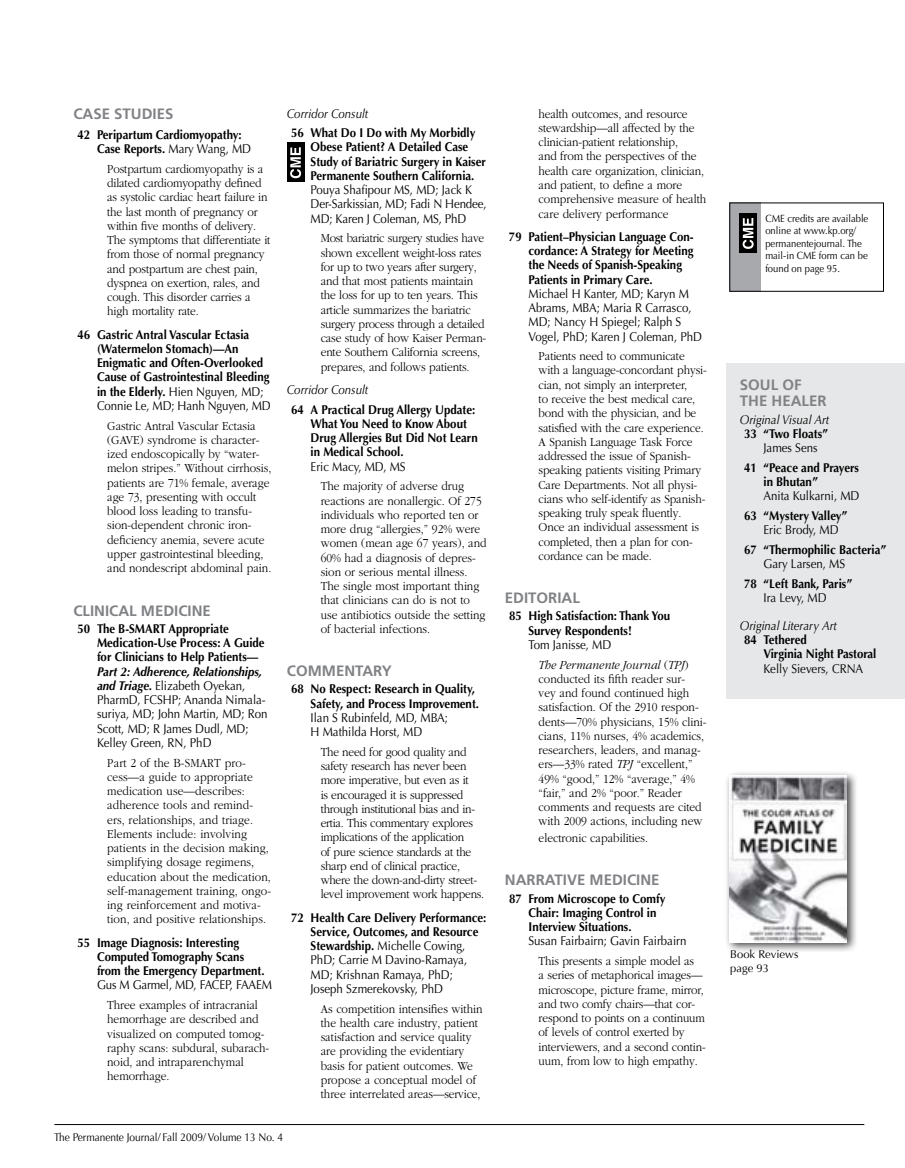
<style>
.page{position:relative;width:905px;height:1168px;background:#fff}
.page>*{position:absolute;margin:0;border:0;box-sizing:border-box;transform-origin:0 0}
.t1{font:700 15px/16.5px "Frutiger";color:#808285}
.t2{font:300 12.75px/14.2px "Garamond";letter-spacing:-.01em;color:#000;scale:.9 1}
.t3{font:700 12.75px/14.2px "Optima";color:#000;scale:.9 1}
.t4{font:12.75px/14.2px "Optima";color:#000;scale:.9 1}
.t5{font:300 12.75px/14.2px "Garamond";letter-spacing:.01em;color:#000;scale:.9 1}
.t6{font:italic 12.75px "Optima";color:#000;scale:.9 1}
.t7{font:11.25px "Optima";color:#000;scale:.9 1}
.t8{font:11.25px/13.5px "Optima";color:#000}
.t9{font:10.5px/12.6px "Optima";color:#000;scale:.9 1}
.s1{font-weight:400}
.s2{font-weight:700;font-style:italic}
.s3{font-weight:700}
.s4{font-style:italic}
</style>
<div class="page">
<hr style="left:54px;top:1124px;width:810px;height:1px;background:#000">
<div style="left:727px;top:364px;width:177px;height:335px;background:#e6e7e8"></div>
<div style="left:729px;top:202px;width:31px;height:90px;background:#a7a9ac"></div>
<div style="left:729px;top:202px;width:154px;height:90px;border:1px solid #000"></div>
<div style="left:739px;top:213px;width:18px;height:40px;background:#000"></div>
<svg style="left:742px;top:218px;width:11px;height:31px"></svg>
<div style="left:287px;top:143px;width:18px;height:39px;background:#000"></div>
<svg style="left:290px;top:147px;width:11px;height:31px"></svg>
<div style="left:724px;top:770px;width:133px;height:183px;background:#000;opacity:.75"></div>
<img style="left:729px;top:775px;width:117px;height:167px">
<p class="t1" style="left:73px;top:106px;width:92px">CASE STUDIES</p>
<p class="t3" style="left:97px;top:128px;width:173px;text-indent:-20px">42 Peripartum Cardiomyopathy:<br>Case Reports. <span class="s1">Mary Wang, MD</span></p>
<p class="t2" style="left:107px;top:162px;width:183px">Postpartum cardiomyopathy is a dilated cardiomyopathy defined as systolic cardiac heart failure in the last month of pregnancy or within five months of delivery.<br>The symptoms that differentiate it from those of normal pregnancy and postpartum are chest pain, dyspnea on exertion, rales, and cough. This disorder carries a high mortality rate.</p>
<p class="t3" style="left:97px;top:327px;width:195px;text-indent:-20px">46 Gastric Antral Vascular Ectasia (Watermelon Stomach)—An<br>Enigmatic and Often-Overlooked<br>Cause of Gastrointestinal Bleeding in the Elderly. <span class="s1">Hien Nguyen, MD;<br>Connie Le, MD; Hanh Nguyen, MD</span></p>
<p class="t2" style="left:107px;top:419px;width:184px">Gastric Antral Vascular Ectasia (GAVE) syndrome is character&shy;ized endoscopically by “water&shy;melon stripes.” Without cirrhosis, patients are 71% female, average age 73, presenting with occult blood loss leading to transfu&shy;sion-dependent chronic iron&shy;deficiency anemia, severe acute upper gastrointestinal bleeding, and nondescript abdominal pain.</p>
<p class="t1" style="left:73px;top:602px;width:139px">CLINICAL MEDICINE</p>
<p class="t3" style="left:97px;top:621px;width:188px;text-indent:-20px">50 The B-SMART Appropriate<br>Medication-Use Process: A Guide for Clinicians to Help Patients—</p>
<p class="t4" style="left:97px;top:664px;width:191px"><span class="s2">Part 2: Adherence, Relationships, and Triage.</span> Elizabeth Oyekan,<br>PharmD, FCSHP; Ananda Nimala&shy;suriya, MD; John Martin, MD; Ron<br>Scott, MD; R James Dudl, MD;<br>Kelley Green, RN, PhD</p>
<p class="t5" style="left:107px;top:755px;width:184px">Part 2 of the B-SMART pro&shy;cess—a guide to appropriate medication use—describes: adherence tools and remind&shy;ers, relationships, and triage.<br>Elements include: involving patients in the decision making, simplifying dosage regimens, education about the medication, self-management training, ongo&shy;ing reinforcement and motiva&shy;tion, and positive relationships.</p>
<p class="t3" style="left:97px;top:935px;width:188px;text-indent:-20px">55 Image Diagnosis: Interesting<br>Computed Tomography Scans from the Emergency Department.</p>
<p class="t4" style="left:97px;top:978px;width:196px">Gus M Garmel, MD, FACEP, FAAEM</p>
<p class="t2" style="left:107px;top:998px;width:182px">Three examples of intracranial hemorrhage are described and visualized on computed tomog&shy;raphy scans: subdural, subarach&shy;noid, and intraparenchymal hemorrhage.</p>
<p class="t6" style="left:287px;top:106px;width:92px">Corridor Consult</p>
<p class="t3" style="left:310px;top:126px;width:196px;text-indent:-20px">56 What Do I Do with My Morbidly<br>Obese Patient? A Detailed Case<br>Study of Bariatric Surgery in Kaiser<br>Permanente Southern California.</p>
<p class="t4" style="left:310px;top:183px;width:197px">Pouya Shafipour MS, MD; Jack K<br>Der-Sarkissian, MD; Fadi N Hendee,<br>MD; Karen J Coleman, MS, PhD</p>
<p class="t2" style="left:321px;top:231px;width:185px">Most bariatric surgery studies have shown excellent weight-loss rates for up to two years after surgery, and that most patients maintain the loss for up to ten years. This article summarizes the bariatric surgery process through a detailed case study of how Kaiser Perman&shy;ente Southern California screens, prepares, and follows patients.</p>
<p class="t6" style="left:287px;top:382px;width:92px">Corridor Consult</p>
<p class="t3" style="left:310px;top:402px;width:187px;text-indent:-20px">64 A Practical Drug Allergy Update:<br>What You Need to Know About<br>Drug Allergies But Did Not Learn in Medical School.</p>
<p class="t4" style="left:310px;top:459px;width:107px">Eric Macy, MD, MS</p>
<p class="t2" style="left:321px;top:479px;width:186px">The majority of adverse drug reactions are nonallergic. Of 275 individuals who reported ten or more drug “allergies,” 92% were women (mean age 67 years), and<br>60% had a diagnosis of depres&shy;sion or serious mental illness.<br>The single most important thing that clinicians can do is not to use antibiotics outside the setting of bacterial infections.</p>
<p class="t1" style="left:287px;top:663px;width:106px">COMM ENTARY</p>
<p class="t3" style="left:310px;top:682px;width:189px;text-indent:-20px">68 No Respect: Research in Quality,<br>Safety, and Process Improvement.</p>
<p class="t4" style="left:310px;top:710px;width:154px">Ilan S Rubinfeld, MD, MBA;<br>H Mathilda Horst, MD</p>
<p class="t2" style="left:321px;top:745px;width:183px">The need for good quality and safety research has never been more imperative, but even as it<br>is encouraged it is suppressed through institutional bias and in&shy;ertia. This commentary explores implications of the application<br>of pure science standards at the sharp end of clinical practice, where the down-and-dirty street&shy;level improvement work happens.</p>
<p class="t4" style="left:310px;top:910px;width:197px;text-indent:-20px"><span class="s3">72 Health Care Delivery Performance:<br>Service, Outcomes, and Resource<br>Stewardship.</span> Michelle Cowing,<br>PhD; Carrie M Davino-Ramaya,<br>MD; Krishnan Ramaya, PhD;<br>Joseph Szmerekovsky, PhD</p>
<p class="t2" style="left:321px;top:1001px;width:181px">As competition intensifies within the health care industry, patient satisfaction and service quality are providing the evidentiary basis for patient outcomes. We propose a conceptual model of three interrelated areas—service,</p>
<p class="t7" style="left:54px;top:1130px;width:256px">The Permanente Journal/ Fall 2009/ Volume 13 No. 4</p>
<p class="t2" style="left:538px;top:107px;width:188px">health outcomes, and resource stewardship—all affected by the clinician-patient relationship,<br>and from the perspectives of the health care organization, clinician, and patient, to define a more comprehensive measure of health care delivery performance</p>
<p class="t3" style="left:528px;top:229px;width:185px;text-indent:-20px">79 Patient–Physician Language Con&shy;cordance: A Strategy for Meeting the Needs of Spanish-Speaking<br>Patients in Primary Care.</p>
<p class="t4" style="left:528px;top:286px;width:194px">Michael H Kanter, MD; Karyn M<br>Abrams, MBA; Maria R Carrasco,<br>MD; Nancy H Spiegel; Ralph S<br>Vogel, PhD; Karen J Coleman, PhD</p>
<p class="t2" style="left:538px;top:349px;width:188px">Patients need to communicate with a language-concordant physi&shy;cian, not simply an interpreter,<br>to receive the best medical care, bond with the physician, and be satisfied with the care experience.<br>A Spanish Language Task Force addressed the issue of Spanish&shy;speaking patients visiting Primary<br>Care Departments. Not all physi&shy;cians who self-identify as Spanish&shy;speaking truly speak fluently.<br>Once an individual assessment is completed, then a plan for con&shy;cordance can be made.</p>
<p class="t1" style="left:505px;top:590px;width:34px">EDITOR</p>
<p class="t1" style="left:557px;top:590px;width:15px">IAL</p>
<p class="t3" style="left:528px;top:609px;width:159px;text-indent:-20px">85 High Satisfaction: Thank You<br>Survey Respondents!</p>
<p class="t4" style="left:528px;top:637px;width:94px">Tom Janisse, MD</p>
<p class="t2" style="left:538px;top:657px;width:188px"><span class="s4">The Permanente Journal</span> (<span class="s4">TPJ</span>) conducted its fifth reader sur-<br>vey and found continued high satisfaction. Of the 2910 respon&shy;dents—70% physicians, 15% clini&shy;cians, 11% nurses, 4% academics, researchers, leaders, and manag&shy;ers—33% rated <span class="s4">TPJ</span> “excellent,”<br>49% “good,” 12% “average,” 4% “fair,” and 2% “poor.” Reader comments and requests are cited with 2009 actions, including new</p>
<p class="t2" style="left:538px;top:831px;width:123px">electronic capabilities.</p>
<p class="t1" style="left:505px;top:872px;width:11px">NARRAT</p>
<p class="t1" style="left:563px;top:872px;width:88px">IVE MEDICINE</p>
<p class="t3" style="left:528px;top:891px;width:154px;text-indent:-20px">87 From Microscope to Comfy<br>Chair: Imaging Control in<br>Interview Situations.</p>
<p class="t4" style="left:528px;top:934px;width:177px">Susan Fairbairn; Gavin Fairbairn</p>
<p class="t2" style="left:538px;top:954px;width:187px">This presents a simple model as<br>a series of metaphorical images— microscope, picture frame, mirror, and two comfy chairs—that cor&shy;respond to points on a continuum of levels of control exerted by interviewers, and a second contin&shy;uum, from low to high empathy.</p>
<p class="t9" style="left:765px;top:212px;width:116px">CME credits are available online at www.kp.org/ permanentejournal. The mail-in CME form can be found on page 95.</p>
<p class="t1" style="left:740px;top:376px;width:88px">SOUL OF<br>THE HEALER</p>
<p class="t6" style="left:740px;top:412px;width:101px">Original Visual Art</p>
<p class="t3" style="left:744px;top:426px;width:95px">33 “Two Floats”</p>
<p class="t4" style="left:763px;top:441px;width:62px">James Sens</p>
<p class="t3" style="left:763px;top:460px;width:108px;text-indent:-20px">41 “Peace and Prayers in Bhutan”</p>
<p class="t4" style="left:763px;top:489px;width:108px">Anita Kulkarni, MD</p>
<p class="t3" style="left:744px;top:508px;width:116px">63 “Mystery Valley”</p>
<p class="t4" style="left:763px;top:523px;width:85px">Eric Brody, MD</p>
<p class="t3" style="left:744px;top:542px;width:159px">67 “Thermophilic Bacteria”</p>
<p class="t4" style="left:763px;top:557px;width:92px">Gary Larsen, MS</p>
<p class="t3" style="left:744px;top:576px;width:122px">78 “Left Bank, Paris”</p>
<p class="t4" style="left:763px;top:591px;width:72px">Ira Levy, MD</p>
<p class="t6" style="left:740px;top:618px;width:109px">Original Literary Art</p>
<p class="t3" style="left:763px;top:633px;width:127px;text-indent:-20px">84 Tethered<br>Virginia Night Pastoral</p>
<p class="t4" style="left:763px;top:661px;width:112px">Kelly Sievers, CRNA</p>
<p class="t8" style="left:730px;top:947px;width:70px">Book Reviews page 93</p>
</div>
